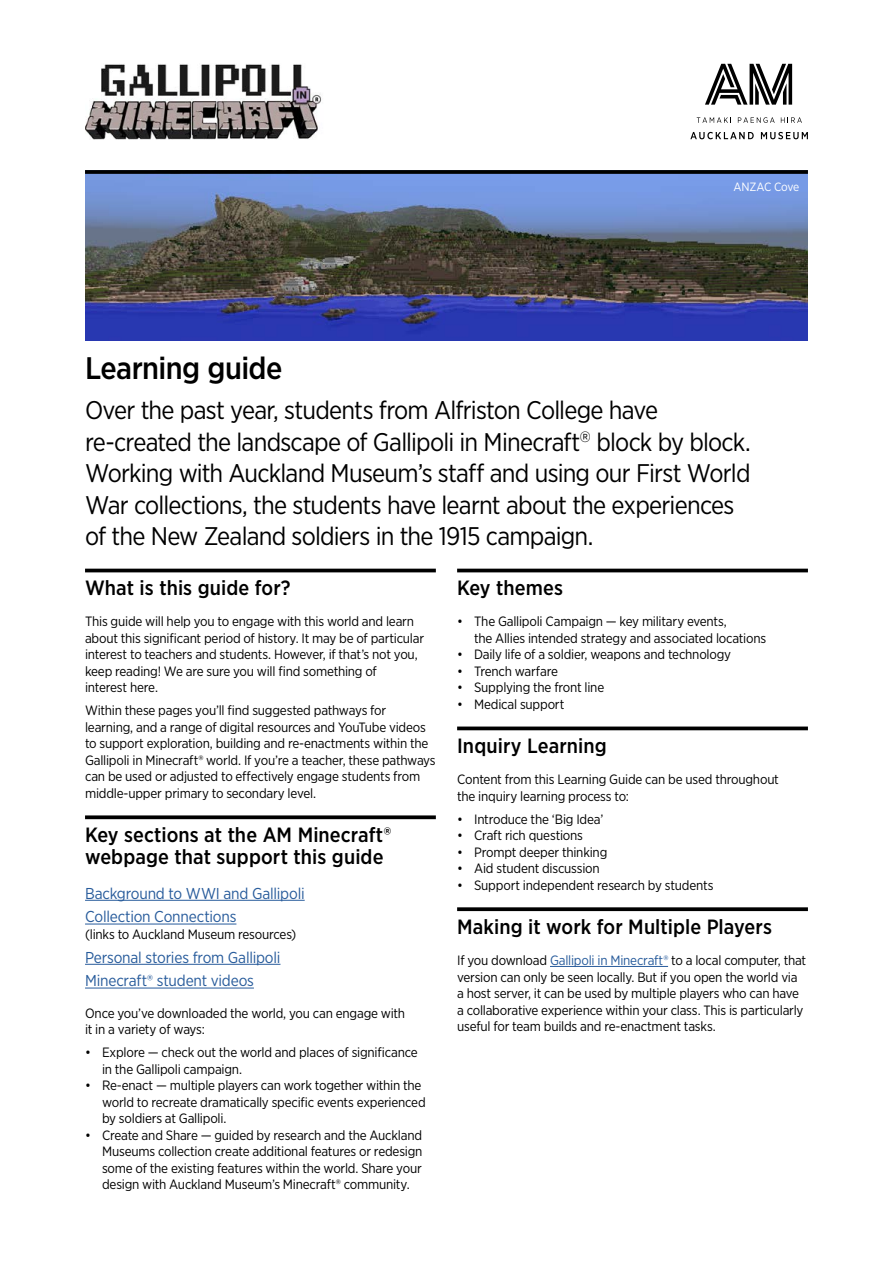
<style>
.page{position:relative;width:893px;height:1263px;background:#fff}
.page>*{position:absolute;margin:0;border:0;box-sizing:border-box;transform-origin:0 0}
.t1{font:500 31.2px "Gotham Narrow";letter-spacing:-.02em;color:#000}
.t2{font:25.5px/31.5px "Gotham Narrow";letter-spacing:-.03em;color:#000}
.t3{font:500 20.7px/22.5px "Gotham Narrow";letter-spacing:.005em;color:#000}
.t4{font:15.75px/23.7px "Gotham Narrow";letter-spacing:-.015em;color:#275b9b}
.t5{font:13.5px/16.5px "Gotham Narrow";letter-spacing:-.015em;color:#000}
.t6{font:12px "Gotham Narrow";letter-spacing:-.02em;color:#fff}
.s1{color:#275b9b}
</style>
<div class="page">
<svg style="left:705px;top:64px;width:87px;height:41px"></svg>
<svg style="left:697px;top:117px;width:34px;height:6px"></svg>
<svg style="left:738px;top:117px;width:37px;height:6px"></svg>
<svg style="left:781px;top:117px;width:21px;height:6px"></svg>
<svg style="left:690px;top:132px;width:64px;height:7px"></svg>
<svg style="left:761px;top:132px;width:47px;height:7px"></svg>
<img style="left:85px;top:64px;width:237px;height:75px">
<hr style="left:85px;top:569px;width:351px;height:3px;background:#000">
<svg style="left:85px;top:815px;width:351px;height:4px"></svg>
<hr style="left:85px;top:900px;width:220px;height:1px;background:#275b9b">
<hr style="left:85px;top:924px;width:151px;height:1px;background:#275b9b">
<hr style="left:85px;top:964px;width:195px;height:1px;background:#275b9b">
<hr style="left:85px;top:988px;width:169px;height:1px;background:#275b9b">
<hr style="left:457px;top:569px;width:351px;height:3px;background:#000">
<svg style="left:457px;top:726px;width:351px;height:4px"></svg>
<svg style="left:457px;top:907px;width:351px;height:4px"></svg>
<hr style="left:550px;top:966px;width:118px;height:1px;background:#275b9b">
<img style="left:85px;top:174px;width:723px;height:166px">
<svg style="left:85px;top:170px;width:723px;height:4px;fill:#040507"></svg>
<p class="t6" style="left:733px;top:180px;width:67px">ANZAC Cove</p>
<h1 class="t1" style="left:85px;top:348px;width:199px">Learning guide</h1>
<p class="t2" style="left:85px;top:394px;width:667px">Over the past year, students from Alfriston College have re-created the landscape of Gallipoli in Minecraft<sup>®</sup> block by block.<br>Working with Auckland Museum’s staff and using our First World War collections, the students have learnt about the experiences of the New Zealand soldiers in the 1915 campaign.</p>
<h3 class="t3" style="left:85px;top:576px;width:207px">What is this guide for?</h3>
<p class="t5" style="left:85px;top:613px;width:341px">This guide will help you to engage with this world and learn about this significant period of history. It may be of particular interest to teachers and students. However, if that’s not you, keep reading! We are sure you will find something of<br>interest here.</p>
<p class="t5" style="left:85px;top:702px;width:352px">Within these pages you’ll find suggested pathways for learning, and a range of digital resources and YouTube videos to support exploration, building and re-enactments within the Gallipoli in Minecraft® world. If you’re a teacher, these pathways can be used or adjusted to effectively engage students from middle-upper primary to secondary level.</p>
<h3 class="t3" style="left:85px;top:823px;width:308px">Key sections at the AM Minecraft® webpage that support this guide</h3>
<p class="t4" style="left:85px;top:881px;width:221px">Background to WWI and Gallipoli<br>Collection Connections</p>
<p class="t5" style="left:85px;top:926px;width:213px">(links to Auckland Museum resources)</p>
<p class="t4" style="left:85px;top:945px;width:197px">Personal stories from Gallipoli<br>Minecraft® student videos</p>
<p class="t5" style="left:85px;top:1005px;width:322px">Once you’ve downloaded the world, you can engage with it in a variety of ways:</p>
<p class="t5" style="left:102px;top:1044px;width:317px;text-indent:-17px">• Explore — check out the world and places of significance in the Gallipoli campaign.</p>
<p class="t5" style="left:102px;top:1077px;width:325px;text-indent:-17px">• Re-enact — multiple players can work together within the world to recreate dramatically specific events experienced by soldiers at Gallipoli.</p>
<p class="t5" style="left:102px;top:1126px;width:322px;text-align:justify;text-indent:-17px">• Create and Share — guided by research and the Auckland Museums collection create additional features or redesign some of the existing features within the world. Share your design with Auckland Museum’s Minecraft® community.</p>
<h3 class="t3" style="left:457px;top:576px;width:107px">Key themes</h3>
<p class="t5" style="left:474px;top:613px;width:294px;text-indent:-17px">• The Gallipoli Campaign — key military events,<br>the Allies intended strategy and associated locations</p>
<p class="t5" style="left:457px;top:646px;width:276px">• Daily life of a soldier, weapons and technology</p>
<p class="t5" style="left:457px;top:663px;width:102px">• Trench warfare</p>
<p class="t5" style="left:457px;top:679px;width:149px">• Supplying the front line</p>
<p class="t5" style="left:457px;top:696px;width:109px">• Medical support</p>
<h3 class="t3" style="left:457px;top:734px;width:151px">Inquiry Learning</h3>
<p class="t5" style="left:457px;top:771px;width:323px">Content from this Learning Guide can be used throughout the inquiry learning process to:</p>
<p class="t5" style="left:457px;top:810px;width:148px">• Introduce the ‘Big Idea’</p>
<p class="t5" style="left:457px;top:827px;width:127px">• Craft rich questions</p>
<p class="t5" style="left:457px;top:843px;width:152px">• Prompt deeper thinking</p>
<p class="t5" style="left:457px;top:860px;width:144px">• Aid student discussion</p>
<p class="t5" style="left:457px;top:876px;width:258px">• Support independent research by students</p>
<h3 class="t3" style="left:457px;top:915px;width:316px">Making it work for Multiple Players</h3>
<p class="t5" style="left:457px;top:952px;width:351px">If you download <span class="s1">Gallipoli in Minecraft®</span> to a local computer, that version can only be seen locally. But if you open the world via a host server, it can be used by multiple players who can have a collaborative experience within your class. This is particularly useful for team builds and re-enactment tasks.</p>
</div>
